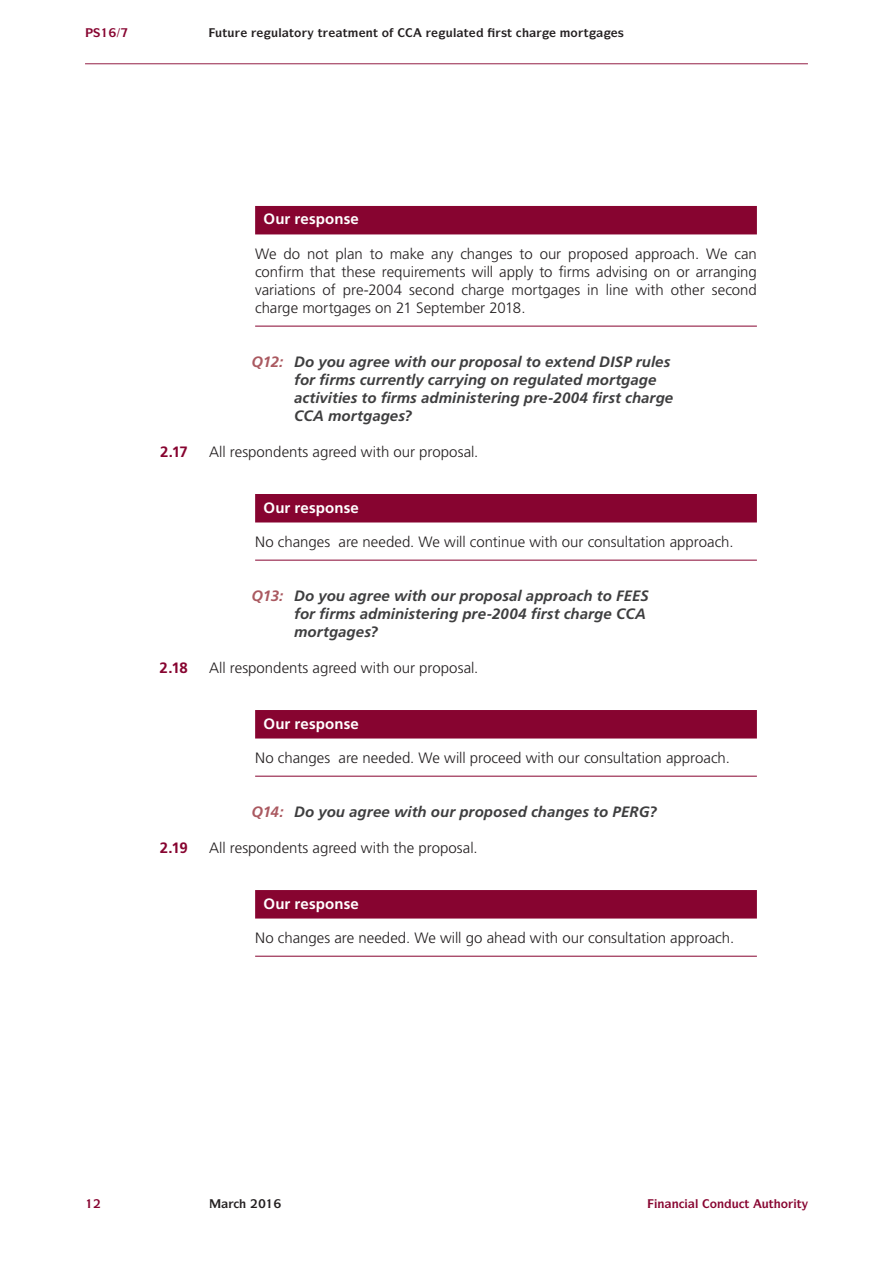
<style>
.page{position:relative;width:893px;height:1263px;background:#fff}
.page>*{position:absolute;margin:0;border:0;box-sizing:border-box;transform-origin:0 0}
.Consultation_Respons{font:300 15px/18px "Frutiger LT Std";color:#231f20;text-align:justify}
.t1{font:italic 700 15px/18px "Frutiger LT Std";letter-spacing:.005em;color:#3e3e3f}
.Consultation_Respons-2{font:700 15px "Frutiger LT Std";letter-spacing:.01em;color:#fff}
.t2{font:700 15px "Frutiger LT Std";color:#870430}
.t3{font:700 12px "ITC Symbol Std";color:#231f20}
.t4{font:700 12px "ITC Symbol Std";color:#870430}
.s1{color:#aa5960}
</style>
<div class="page">
<hr style="left:85px;top:63px;width:723px;height:1px;background:#870430">
<div style="left:255px;top:206px;width:502px;height:28px;background:#870430"></div>
<hr style="left:255px;top:326px;width:502px;height:1px;background:#870430">
<div style="left:255px;top:494px;width:502px;height:28px;background:#870430"></div>
<hr style="left:255px;top:560px;width:502px;height:1px;background:#870430">
<div style="left:255px;top:710px;width:502px;height:28px;background:#870430"></div>
<hr style="left:255px;top:776px;width:502px;height:1px;background:#870430">
<div style="left:255px;top:890px;width:502px;height:28px;background:#870430"></div>
<hr style="left:255px;top:956px;width:502px;height:1px;background:#870430">
<p class="t3" style="left:215px;top:24px;width:21px">◆▼◆</p>
<p class="t3" style="left:271px;top:24px;width:32px">◆● ▼□</p>
<p class="t3" style="left:366px;top:24px;width:25px">■▼ □</p>
<p class="t3" style="left:446px;top:24px;width:24px">◆● ▼</p>
<p class="Consultation_Respons-2" style="left:264px;top:210px;width:97px">Our response</p>
<p class="Consultation_Respons" style="left:255px;top:245px;width:503px">We do not plan to make any changes to our proposed approach. We can confirm that these requirements will apply to firms advising on or arranging variations of pre-2004 second charge mortgages in line with other second charge mortgages on 21 September 2018.</p>
<p class="t1" style="left:294px;top:353px;width:381px;text-indent:-43px"><span class="s1">Q12:</span> Do you agree with our proposal to extend DISP rules for firms currently carrying on regulated mortgage activities to firms administering pre-2004 first charge CCA mortgages?</p>
<p class="t2" style="left:160px;top:443px;width:29px">2.17</p>
<p class="Consultation_Respons" style="left:209px;top:443px;width:271px">All respondents agreed with our proposal.</p>
<p class="Consultation_Respons-2" style="left:264px;top:498px;width:97px">Our response</p>
<p class="Consultation_Respons" style="left:255px;top:533px;width:480px">No changes are needed. We will continue with our consultation approach.</p>
<p class="t1" style="left:294px;top:587px;width:356px;text-indent:-43px"><span class="s1">Q13:</span> Do you agree with our proposal approach to FEES for firms administering pre-2004 first charge CCA mortgages?</p>
<p class="t2" style="left:160px;top:659px;width:30px">2.18</p>
<p class="Consultation_Respons" style="left:209px;top:659px;width:271px">All respondents agreed with our proposal.</p>
<p class="Consultation_Respons-2" style="left:264px;top:714px;width:97px">Our response</p>
<p class="Consultation_Respons" style="left:255px;top:749px;width:476px">No changes are needed. We will proceed with our consultation approach.</p>
<p class="t1" style="left:252px;top:803px;width:407px"><span class="s1">Q14:</span> Do you agree with our proposed changes to PERG?</p>
<p class="t2" style="left:160px;top:839px;width:30px">2.19</p>
<p class="Consultation_Respons" style="left:209px;top:839px;width:270px">All respondents agreed with the proposal.</p>
<p class="Consultation_Respons-2" style="left:264px;top:894px;width:97px">Our response</p>
<p class="Consultation_Respons" style="left:255px;top:929px;width:481px">No changes are needed. We will go ahead with our consultation approach.</p>
<p class="t4" style="left:695px;top:1196px;width:108px">● □■◆▼ ◆▼□ ▼</p>
</div>
